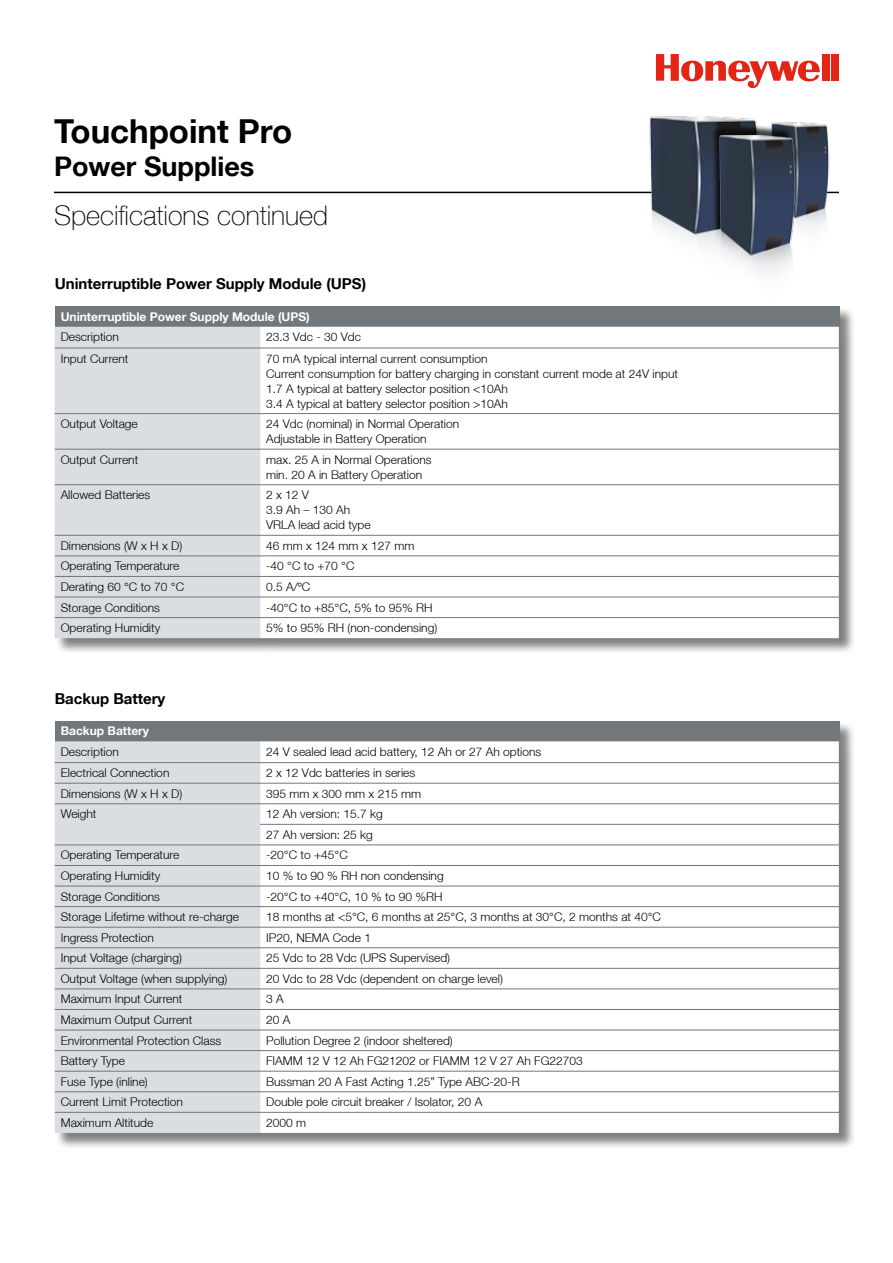
<style>
.page{position:relative;width:893px;height:1263px;background:#fff}
.page>*{position:absolute;margin:0;border:0;box-sizing:border-box;transform-origin:0 0}
.t1{font:700 33px "Helvetica Neue LT";color:#000}
.t2{font:100 27px "Helvetica Neue LT";color:#000}
.t3{font:700 27px "Helvetica Neue LT";color:#000}
.t4{font:700 15px "Helvetica Neue LT";color:#000}
.t5{font:300 12px/15px "Helvetica Neue LT";color:#000}
.t6{font:700 12px "Helvetica Neue LT";color:#fff}
</style>
<div class="page">
<div style="left:822px;top:54px;width:7px;height:27px;background:#e42516"></div>
<div style="left:832px;top:54px;width:7px;height:27px;background:#e42516"></div>
<svg style="left:656px;top:54px;width:164px;height:34px"></svg>
<hr style="left:54px;top:192px;width:785px;height:1px;background:#000">
<img style="left:804px;top:122px;width:35px;height:72px">
<img style="left:613px;top:116px;width:191px;height:123px">
<div style="left:711px;top:124px;width:84px;height:169px;background:#000;opacity:.75"></div>
<img style="left:695px;top:135px;width:132px;height:158px">
<div style="left:55px;top:306px;width:801px;height:349px;background:#000;opacity:.5"></div>
<div style="left:55px;top:306px;width:784px;height:21px;background:#71777a"></div>
<div style="left:55px;top:327px;width:205px;height:311px;background:#dadde2"></div>
<svg style="left:260px;top:327px;width:579px;height:311px"></svg>
<hr style="left:55px;top:413px;width:205px;height:1px;background:#71777a">
<hr style="left:260px;top:413px;width:580px;height:1px;background:#71777a">
<hr style="left:55px;top:449px;width:205px;height:1px;background:#71777a">
<hr style="left:260px;top:449px;width:580px;height:1px;background:#71777a">
<hr style="left:55px;top:484px;width:205px;height:1px;background:#71777a">
<hr style="left:260px;top:484px;width:580px;height:1px;background:#71777a">
<hr style="left:55px;top:535px;width:205px;height:1px;background:#71777a">
<hr style="left:260px;top:535px;width:580px;height:1px;background:#71777a">
<hr style="left:55px;top:348px;width:205px;height:1px;background:#71777a">
<hr style="left:260px;top:348px;width:580px;height:1px;background:#71777a">
<svg style="left:839px;top:327px;width:1px;height:21px"></svg>
<hr style="left:839px;top:348px;width:1px;height:65px;background:#71777a">
<hr style="left:839px;top:414px;width:1px;height:35px;background:#71777a">
<hr style="left:839px;top:449px;width:1px;height:35px;background:#71777a">
<hr style="left:839px;top:485px;width:1px;height:50px;background:#71777a">
<svg style="left:839px;top:536px;width:1px;height:102px"></svg>
<hr style="left:55px;top:555px;width:205px;height:1px;background:#71777a">
<hr style="left:260px;top:555px;width:580px;height:1px;background:#71777a">
<hr style="left:55px;top:576px;width:205px;height:1px;background:#71777a">
<hr style="left:260px;top:576px;width:580px;height:1px;background:#71777a">
<hr style="left:55px;top:597px;width:205px;height:1px;background:#71777a">
<hr style="left:260px;top:597px;width:580px;height:1px;background:#71777a">
<hr style="left:55px;top:617px;width:205px;height:1px;background:#71777a">
<hr style="left:260px;top:617px;width:580px;height:1px;background:#71777a">
<div style="left:55px;top:721px;width:801px;height:429px;background:#000;opacity:.5"></div>
<div style="left:55px;top:721px;width:784px;height:20px;background:#71777a"></div>
<div style="left:55px;top:741px;width:205px;height:392px;background:#dadde2"></div>
<svg style="left:260px;top:741px;width:579px;height:392px"></svg>
<hr style="left:55px;top:803px;width:205px;height:1px;background:#71777a">
<hr style="left:260px;top:803px;width:580px;height:1px;background:#71777a">
<hr style="left:260px;top:824px;width:580px;height:1px;background:#71777a">
<hr style="left:55px;top:844px;width:205px;height:1px;background:#71777a">
<hr style="left:260px;top:844px;width:580px;height:1px;background:#71777a">
<hr style="left:55px;top:865px;width:205px;height:1px;background:#71777a">
<hr style="left:260px;top:865px;width:580px;height:1px;background:#71777a">
<hr style="left:55px;top:783px;width:205px;height:1px;background:#71777a">
<hr style="left:260px;top:783px;width:580px;height:1px;background:#71777a">
<svg style="left:839px;top:741px;width:1px;height:392px"></svg>
<hr style="left:55px;top:762px;width:205px;height:1px;background:#71777a">
<hr style="left:260px;top:762px;width:580px;height:1px;background:#71777a">
<hr style="left:55px;top:886px;width:205px;height:1px;background:#71777a">
<hr style="left:260px;top:886px;width:580px;height:1px;background:#71777a">
<hr style="left:55px;top:906px;width:205px;height:1px;background:#71777a">
<hr style="left:260px;top:906px;width:580px;height:1px;background:#71777a">
<hr style="left:55px;top:927px;width:205px;height:1px;background:#71777a">
<hr style="left:260px;top:927px;width:580px;height:1px;background:#71777a">
<hr style="left:55px;top:947px;width:205px;height:1px;background:#71777a">
<hr style="left:260px;top:947px;width:580px;height:1px;background:#71777a">
<hr style="left:55px;top:968px;width:205px;height:1px;background:#71777a">
<hr style="left:260px;top:968px;width:580px;height:1px;background:#71777a">
<hr style="left:55px;top:988px;width:205px;height:1px;background:#71777a">
<hr style="left:260px;top:988px;width:580px;height:1px;background:#71777a">
<hr style="left:55px;top:1009px;width:205px;height:1px;background:#71777a">
<hr style="left:260px;top:1009px;width:580px;height:1px;background:#71777a">
<hr style="left:55px;top:1030px;width:205px;height:1px;background:#71777a">
<hr style="left:260px;top:1030px;width:580px;height:1px;background:#71777a">
<hr style="left:55px;top:1050px;width:205px;height:1px;background:#71777a">
<hr style="left:260px;top:1050px;width:580px;height:1px;background:#71777a">
<hr style="left:55px;top:1071px;width:205px;height:1px;background:#71777a">
<hr style="left:260px;top:1071px;width:580px;height:1px;background:#71777a">
<hr style="left:55px;top:1091px;width:205px;height:1px;background:#71777a">
<hr style="left:260px;top:1091px;width:580px;height:1px;background:#71777a">
<hr style="left:55px;top:1112px;width:205px;height:1px;background:#71777a">
<hr style="left:260px;top:1112px;width:580px;height:1px;background:#71777a">
<h1 class="t1" style="left:54px;top:111px;width:240px">Touchpoint Pro</h1>
<h2 class="t3" style="left:54px;top:149px;width:202px">Power Supplies</h2>
<h2 class="t2" style="left:54px;top:200px;width:276px">Specifications continued</h2>
<p class="t4" style="left:55px;top:275px;width:313px">Uninterruptible Power Supply Module (UPS)</p>
<p class="t6" style="left:61px;top:309px;width:251px">Uninterruptible Power Supply Module (UPS)</p>
<p class="t5" style="left:61px;top:329px;width:60px">Description</p>
<p class="t5" style="left:266px;top:329px;width:96px">23.3 Vdc - 30 Vdc</p>
<p class="t5" style="left:61px;top:351px;width:69px">Input Current</p>
<p class="t5" style="left:266px;top:351px;width:413px">70 mA typical internal current consumption<br>Current consumption for battery charging in constant current mode at 24V input 1.7 A typical at battery selector position &lt;10Ah<br>3.4 A typical at battery selector position &gt;10Ah</p>
<p class="t5" style="left:61px;top:416px;width:79px">Output Voltage</p>
<p class="t5" style="left:266px;top:416px;width:195px">24 Vdc (nominal) in Normal Operation<br>Adjustable in Battery Operation</p>
<p class="t5" style="left:61px;top:452px;width:79px">Output Current</p>
<p class="t5" style="left:266px;top:452px;width:167px">max. 25 A in Normal Operations min. 20 A in Battery Operation</p>
<p class="t5" style="left:61px;top:487px;width:91px">Allowed Batteries</p>
<p class="t5" style="left:266px;top:487px;width:106px">2 x 12 V<br>3.9 Ah – 130 Ah<br>VRLA lead acid type</p>
<p class="t5" style="left:61px;top:538px;width:123px">Dimensions (W x H x D)</p>
<p class="t5" style="left:266px;top:538px;width:150px">46 mm x 124 mm x 127 mm</p>
<p class="t5" style="left:61px;top:558px;width:120px">Operating Temperature</p>
<p class="t5" style="left:266px;top:558px;width:90px">-40 °C to +70 °C</p>
<p class="t5" style="left:61px;top:579px;width:125px">Derating 60 °C to 70 °C</p>
<p class="t5" style="left:266px;top:579px;width:46px">0.5 A/ºC</p>
<p class="t5" style="left:61px;top:599px;width:101px">Storage Conditions</p>
<p class="t5" style="left:266px;top:599px;width:168px">-40°C to +85°C, 5% to 95% RH</p>
<p class="t5" style="left:61px;top:620px;width:101px">Operating Humidity</p>
<p class="t5" style="left:266px;top:620px;width:173px">5% to 95% RH (non-condensing)</p>
<p class="t4" style="left:55px;top:689px;width:112px">Backup Battery</p>
<p class="t6" style="left:61px;top:724px;width:90px">Backup Battery</p>
<p class="t5" style="left:61px;top:744px;width:60px">Description</p>
<p class="t5" style="left:266px;top:744px;width:277px">24 V sealed lead acid battery, 12 Ah or 27 Ah options</p>
<p class="t5" style="left:61px;top:765px;width:110px">Electrical Connection</p>
<p class="t5" style="left:266px;top:765px;width:151px">2 x 12 Vdc batteries in series</p>
<p class="t5" style="left:61px;top:786px;width:123px">Dimensions (W x H x D)</p>
<p class="t5" style="left:266px;top:786px;width:156px">395 mm x 300 mm x 215 mm</p>
<p class="t5" style="left:61px;top:806px;width:37px">Weight</p>
<p class="t5" style="left:266px;top:803px;width:118px;line-height:20.5px">12 Ah version: 15.7 kg<br>27 Ah version: 25 kg</p>
<p class="t5" style="left:61px;top:847px;width:120px">Operating Temperature</p>
<p class="t5" style="left:266px;top:847px;width:83px">-20°C to +45°C</p>
<p class="t5" style="left:61px;top:868px;width:101px">Operating Humidity</p>
<p class="t5" style="left:266px;top:868px;width:179px">10 % to 90 % RH non condensing</p>
<p class="t5" style="left:61px;top:888px;width:101px">Storage Conditions</p>
<p class="t5" style="left:266px;top:888px;width:178px">-20°C to +40°C, 10 % to 90 %RH</p>
<p class="t5" style="left:61px;top:909px;width:180px">Storage Lifetime without re-charge</p>
<p class="t5" style="left:266px;top:909px;width:396px">18 months at &lt;5°C, 6 months at 25°C, 3 months at 30°C, 2 months at 40°C</p>
<p class="t5" style="left:61px;top:930px;width:95px">Ingress Protection</p>
<p class="t5" style="left:266px;top:930px;width:106px">IP20, NEMA Code 1</p>
<p class="t5" style="left:61px;top:950px;width:123px">Input Voltage (charging)</p>
<p class="t5" style="left:266px;top:950px;width:186px">25 Vdc to 28 Vdc (UPS Supervised)</p>
<p class="t5" style="left:61px;top:971px;width:168px">Output Voltage (when supplying)</p>
<p class="t5" style="left:266px;top:971px;width:238px">20 Vdc to 28 Vdc (dependent on charge level)</p>
<p class="t5" style="left:61px;top:991px;width:123px">Maximum Input Current</p>
<p class="t5" style="left:266px;top:991px;width:19px">3 A</p>
<p class="t5" style="left:61px;top:1012px;width:133px">Maximum Output Current</p>
<p class="t5" style="left:266px;top:1012px;width:26px">20 A</p>
<p class="t5" style="left:61px;top:1032px;width:162px">Environmental Protection Class</p>
<p class="t5" style="left:266px;top:1032px;width:188px">Pollution Degree 2 (indoor sheltered)</p>
<p class="t5" style="left:61px;top:1053px;width:66px">Battery Type</p>
<p class="t5" style="left:266px;top:1053px;width:318px">FIAMM 12 V 12 Ah FG21202 or FIAMM 12 V 27 Ah FG22703</p>
<p class="t5" style="left:61px;top:1074px;width:89px">Fuse Type (inline)</p>
<p class="t5" style="left:266px;top:1074px;width:255px">Bussman 20 A Fast Acting 1.25” Type ABC-20-R</p>
<p class="t5" style="left:61px;top:1094px;width:124px">Current Limit Protection</p>
<p class="t5" style="left:266px;top:1094px;width:218px">Double pole circuit breaker / Isolator, 20 A</p>
<p class="t5" style="left:61px;top:1115px;width:94px">Maximum Altitude</p>
<p class="t5" style="left:266px;top:1115px;width:42px">2000 m</p>
</div>
